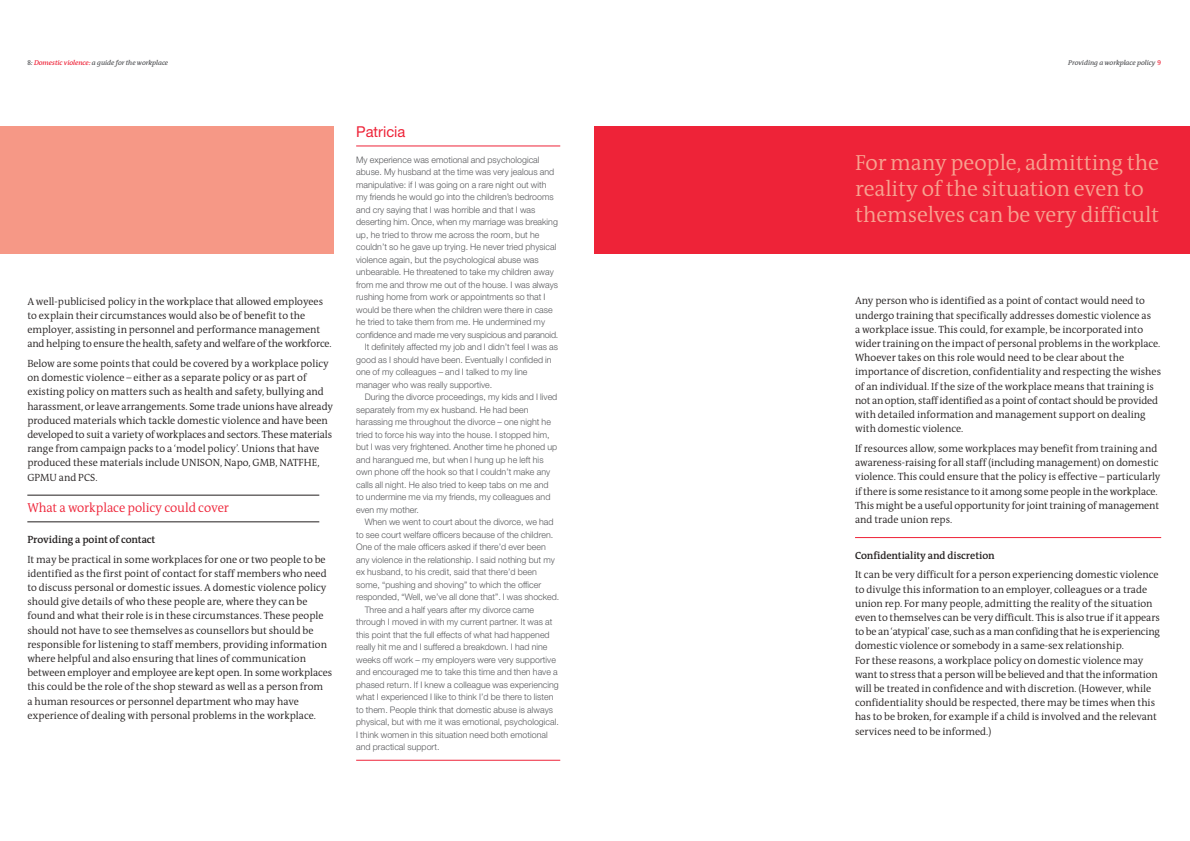
<style>
.page{position:relative;width:1190px;height:841px;background:#fff}
.page>*{position:absolute;margin:0;border:0;box-sizing:border-box;transform-origin:0 0}
.t1{font:300 22px/26px "The Antiqua B4";letter-spacing:-.005em;color:#f7a290}
.t2{font:15px "Helvetica Neue";color:#ee2338}
.t3{font:300 13px "The Antiqua B4";letter-spacing:-.005em;color:#ee2338}
.t4{font:300 10.5px/14.2px "The Antiqua B4";color:#231f1f}
.t5{font:600 10.5px "The Antiqua B6";letter-spacing:-.005em;color:#231f1f}
.t6{font:300 9px "Helvetica Neue";letter-spacing:.005em;color:#57585b}
.t7{font:300 9px "Helvetica Neue";letter-spacing:-.015em;color:#57585b}
.t8{font:italic 600 7px "The Antiqua B6 i";letter-spacing:-.005em;color:#57585b}
.s1{font-family:"The Antiqua B6 c Semi Bold Caps";font-weight:400;font-style:normal}
.s2{color:#ee2338}
.s3{font-family:"The Antiqua B6 c Semi Bold Caps";font-weight:400;font-style:normal;color:#ee2338}
</style>
<div class="page">
<hr style="left:27px;top:495px;width:292px;height:1px;background:#231f1f">
<hr style="left:27px;top:522px;width:292px;height:1px;background:#231f1f">
<hr style="left:855px;top:537px;width:306px;height:1px;background:#ee2338">
<div style="left:0;top:127px;width:333px;height:127px;background:#f69886"></div>
<div style="left:595px;top:127px;width:595px;height:127px;background:#ee2338"></div>
<hr style="left:356px;top:146px;width:204px;height:1px;background:#ee2338">
<hr style="left:356px;top:760px;width:204px;height:1px;background:#ee2338">
<p class="t8" style="left:27px;top:59px;width:142px"><span class="s1">8</span>: <span class="s2">Domestic violence:</span> a guide for the workplace</p>
<p class="t8" style="left:1068px;top:59px;width:94px">Providing a workplace policy <span class="s3">9</span></p>
<p class="t4" style="left:27px;top:294px;width:306px">A well-publicised policy in the workplace that allowed employees to explain their circumstances would also be of benefit to the employer, assisting in personnel and performance management and helping to ensure the health, safety and welfare of the workforce.</p>
<p class="t4" style="left:27px;top:357px;width:307px">Below are some points that could be covered by a workplace policy on domestic violence – either as a separate policy or as part of existing policy on matters such as health and safety, bullying and harassment, or leave arrangements. Some trade unions have already produced materials which tackle domestic violence and have been developed to suit a variety of workplaces and sectors. These materials range from campaign packs to a ‘model policy’. Unions that have produced these materials include UNISON, Napo, GMB, NATFHE, GPMU and PCS.</p>
<p class="t3" style="left:27px;top:502px;width:203px">What a workplace policy could cover</p>
<p class="t5" style="left:27px;top:534px;width:130px">Providing a point of contact</p>
<p class="t4" style="left:27px;top:552px;width:306px">It may be practical in some workplaces for one or two people to be identified as the first point of contact for staff members who need to discuss personal or domestic issues. A domestic violence policy should give details of who these people are, where they can be found and what their role is in these circumstances. These people should not have to see themselves as counsellors but should be responsible for listening to staff members, providing information where helpful and also ensuring that lines of communication between employer and employee are kept open. In some workplaces this could be the role of the shop steward as well as a person from<br>a human resources or personnel department who may have experience of dealing with personal problems in the workplace.</p>
<h2 class="t2" style="left:356px;top:127px;width:51px">Patricia</h2>
<p class="t6" style="left:356px;top:156px;width:185px">My experience was emotional and psychological</p>
<p class="t6" style="left:356px;top:169px;width:200px">abuse. My husband at the time was very jealous and</p>
<p class="t6" style="left:356px;top:181px;width:192px">manipulative: if I was going on a rare night out with</p>
<p class="t6" style="left:356px;top:194px;width:199px">my friends he would go into the children’s bedrooms</p>
<p class="t6" style="left:356px;top:206px;width:181px">and cry saying that I was horrible and that I was</p>
<p class="t6" style="left:356px;top:219px;width:203px">deserting him. Once, when my marriage was breaking</p>
<p class="t6" style="left:356px;top:231px;width:185px">up, he tried to throw me across the room, but he</p>
<p class="t6" style="left:356px;top:244px;width:202px">couldn’t so he gave up trying. He never tried physical</p>
<p class="t6" style="left:356px;top:256px;width:184px">violence again, but the psychological abuse was</p>
<p class="t6" style="left:356px;top:269px;width:199px">unbearable. He threatened to take my children away</p>
<p class="t6" style="left:356px;top:281px;width:204px">from me and throw me out of the house. I was always</p>
<p class="t6" style="left:356px;top:294px;width:191px">rushing home from work or appointments so that I</p>
<p class="t6" style="left:356px;top:306px;width:198px">would be there when the children were there in case</p>
<p class="t6" style="left:356px;top:319px;width:190px">he tried to take them from me. He undermined my</p>
<p class="t7" style="left:356px;top:331px;width:204px">confidence and made me very suspicious and paranoid.</p>
<p class="t6" style="left:365px;top:344px;width:195px">It definitely affected my job and I didn’t feel I was as</p>
<p class="t6" style="left:356px;top:356px;width:197px">good as I should have been. Eventually I confided in</p>
<p class="t6" style="left:356px;top:369px;width:173px">one of my colleagues – and I talked to my line</p>
<p class="t6" style="left:356px;top:381px;width:138px">manager who was really supportive.</p>
<p class="t6" style="left:365px;top:394px;width:194px">During the divorce proceedings, my kids and I lived</p>
<p class="t6" style="left:356px;top:406px;width:174px">separately from my ex husband. He had been</p>
<p class="t6" style="left:356px;top:419px;width:196px">harassing me throughout the divorce – one night he</p>
<p class="t6" style="left:356px;top:431px;width:195px">tried to force his way into the house. I stopped him,</p>
<p class="t6" style="left:356px;top:444px;width:203px">but I was very frightened. Another time he phoned up</p>
<p class="t6" style="left:356px;top:456px;width:189px">and harangued me, but when I hung up he left his</p>
<p class="t6" style="left:356px;top:469px;width:196px">own phone off the hook so that I couldn’t make any</p>
<p class="t6" style="left:356px;top:481px;width:194px">calls all night. He also tried to keep tabs on me and</p>
<p class="t6" style="left:356px;top:494px;width:196px">to undermine me via my friends, my colleagues and</p>
<p class="t6" style="left:356px;top:506px;width:64px">even my mother.</p>
<p class="t6" style="left:365px;top:519px;width:190px">When we went to court about the divorce, we had</p>
<p class="t6" style="left:356px;top:531px;width:199px">to see court welfare officers because of the children.</p>
<p class="t6" style="left:356px;top:544px;width:191px">One of the male officers asked if there’d ever been</p>
<p class="t6" style="left:356px;top:556px;width:200px">any violence in the relationship. I said nothing but my</p>
<p class="t6" style="left:356px;top:569px;width:182px">ex husband, to his credit, said that there’d been</p>
<p class="t6" style="left:356px;top:581px;width:187px">some, “pushing and shoving” to which the officer</p>
<p class="t6" style="left:356px;top:594px;width:205px">responded, “Well, we’ve all done that”. I was shocked.</p>
<p class="t6" style="left:365px;top:606px;width:171px">Three and a half years after my divorce came</p>
<p class="t6" style="left:356px;top:619px;width:198px">through I moved in with my current partner. It was at</p>
<p class="t6" style="left:356px;top:631px;width:195px">this point that the full effects of what had happened</p>
<p class="t6" style="left:356px;top:644px;width:193px">really hit me and I suffered a breakdown. I had nine</p>
<p class="t6" style="left:356px;top:656px;width:201px">weeks off work – my employers were very supportive</p>
<p class="t6" style="left:356px;top:669px;width:203px">and encouraged me to take this time and then have a</p>
<p class="t6" style="left:356px;top:681px;width:204px">phased return. If I knew a colleague was experiencing</p>
<p class="t6" style="left:356px;top:694px;width:199px">what I experienced I like to think I’d be there to listen</p>
<p class="t6" style="left:356px;top:706px;width:198px">to them. People think that domestic abuse is always</p>
<p class="t6" style="left:356px;top:719px;width:204px">physical, but with me it was emotional, psychological.</p>
<p class="t6" style="left:356px;top:731px;width:193px">I think women in this situation need both emotional</p>
<p class="t6" style="left:356px;top:744px;width:85px">and practical support.</p>
<h1 class="t1" style="left:855px;top:151px;width:306px">For many people, admitting the reality of the situation even to themselves can be very difficult</h1>
<p class="t4" style="left:855px;top:294px;width:308px">Any person who is identified as a point of contact would need to undergo training that specifically addresses domestic violence as<br>a workplace issue. This could, for example, be incorporated into wider training on the impact of personal problems in the workplace.<br>Whoever takes on this role would need to be clear about the importance of discretion, confidentiality and respecting the wishes of an individual. If the size of the workplace means that training is not an option, staff identified as a point of contact should be provided with detailed information and management support on dealing with domestic violence.</p>
<p class="t4" style="left:855px;top:442px;width:307px">If resources allow, some workplaces may benefit from training and awareness-raising for all staff (including management) on domestic violence. This could ensure that the policy is effective – particularly if there is some resistance to it among some people in the workplace.<br>This might be a useful opportunity for joint training of management and trade union reps.</p>
<p class="t5" style="left:855px;top:550px;width:141px">Confidentiality and discretion</p>
<p class="t4" style="left:855px;top:568px;width:306px">It can be very difficult for a person experiencing domestic violence to divulge this information to an employer, colleagues or a trade union rep. For many people, admitting the reality of the situation even to themselves can be very difficult. This is also true if it appears to be an ‘atypical’case, such as a man confiding that he is experiencing domestic violence or somebody in a same-sex relationship.<br>For these reasons, a workplace policy on domestic violence may want to stress that a person will be believed and that the information will be treated in confidence and with discretion. (However, while confidentiality should be respected, there may be times when this has to be broken, for example if a child is involved and the relevant services need to be informed.)</p>
</div>
